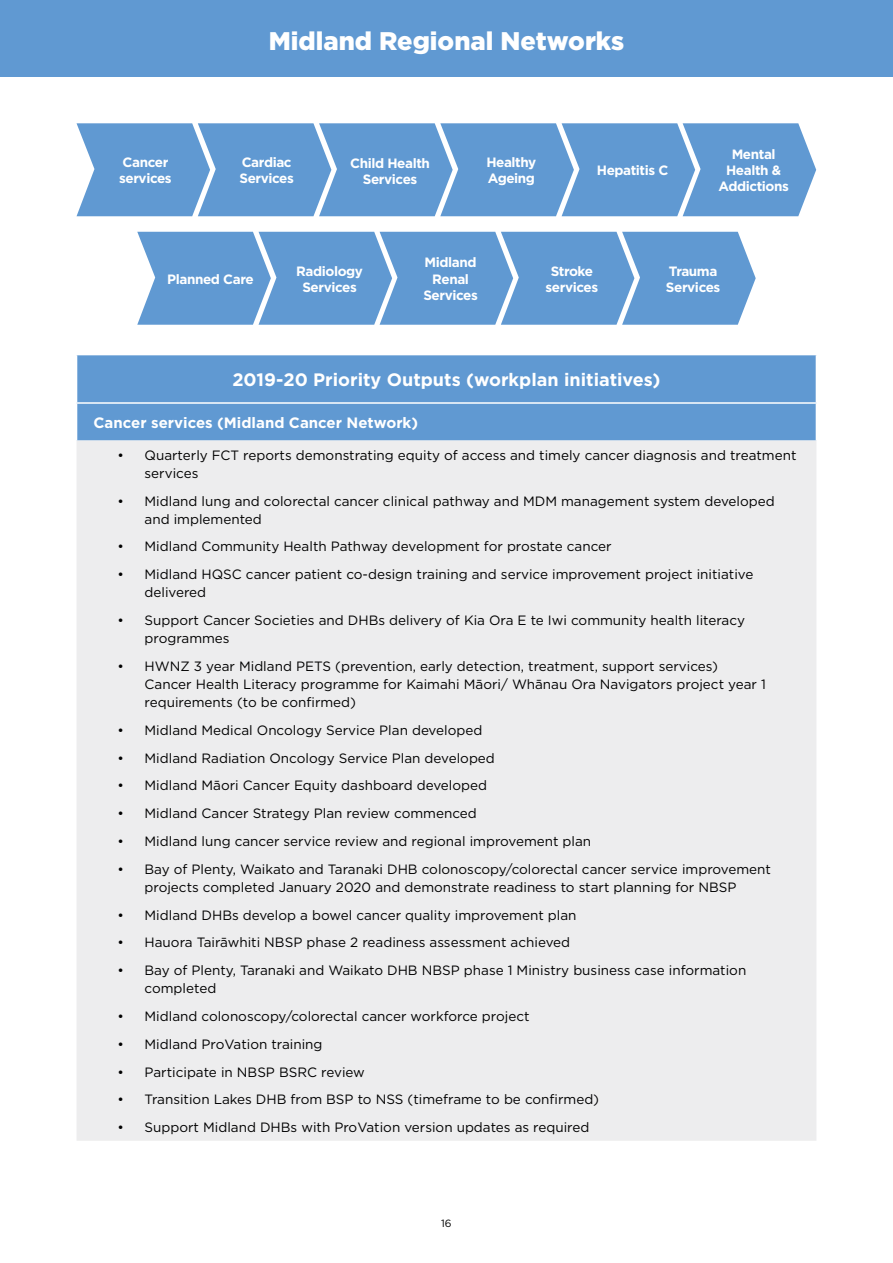
<style>
.page{position:relative;width:893px;height:1263px;background:#fff}
.page>*{position:absolute;margin:0;border:0;box-sizing:border-box;transform-origin:0 0}
.t1{font:900 25.5px "Gotham";color:#fff}
.t2{font:700 18px "Gotham";color:#fff}
.t3{font:700 15px "Gotham";color:#fff}
.t4{font:13.5px/18px "Gotham";color:#000}
.t5{font:700 13.5px/16.2px "Gotham";letter-spacing:-.03em;color:#fff;text-align:center}
.t6{font:10.5px "Gotham";color:#000}
</style>
<div class="page">
<div style="left:0;top:0;width:893px;height:77px;background:#6099d2"></div>
<svg style="left:77px;top:123px;width:739px;height:93px;background:#699fd4"></svg>
<div style="left:77px;top:355px;width:739px;height:85px;background:#6099d2"></div>
<div style="left:77px;top:440px;width:739px;height:701px;background:#ededee"></div>
<hr style="left:76px;top:402px;width:741px;height:2px;background:#fff">
<svg style="left:137px;top:232px;width:619px;height:93px;background:#6a9fd5"></svg>
<h1 class="t1" style="left:269px;top:24px;width:357px">Midland Regional Networks</h1>
<p class="t5" style="left:119px;top:154px;width:54px;text-align:left">Cancer services</p>
<p class="t5" style="left:239px;top:154px;width:56px;text-align:left">Cardiac<br>Services</p>
<p class="t5" style="left:350px;top:155px;width:81px">Child Health<br>Services</p>
<p class="t5" style="left:486px;top:154px;width:52px;text-align:left">Healthy<br>Ageing</p>
<p class="t5" style="left:597px;top:162px;width:73px">Hepatitis C</p>
<p class="t5" style="left:718px;top:146px;width:72px">Mental<br>Health &amp;<br>Addictions</p>
<p class="t5" style="left:167px;top:271px;width:88px">Planned Care</p>
<p class="t5" style="left:296px;top:263px;width:68px">Radiology<br>Services</p>
<p class="t5" style="left:423px;top:254px;width:56px">Midland<br>Renal<br>Services</p>
<p class="t5" style="left:546px;top:263px;width:54px">Stroke services</p>
<p class="t5" style="left:666px;top:263px;width:56px;text-align:left">Trauma<br>Services</p>
<h2 class="t2" style="left:232px;top:368px;width:430px">2019-20 Priority Outputs (workplan initiatives)</h2>
<p class="t3" style="left:94px;top:412px;width:326px">Cancer services (Midland Cancer Network)</p>
<p class="t4" style="left:145px;top:446px;width:653px;text-indent:-27px">• Quarterly FCT reports demonstrating equity of access and timely cancer diagnosis and treatment services</p>
<p class="t4" style="left:145px;top:492px;width:632px;text-indent:-27px">• Midland lung and colorectal cancer clinical pathway and MDM management system developed and implemented</p>
<p class="t4" style="left:118px;top:537px;width:496px">• Midland Community Health Pathway development for prostate cancer</p>
<p class="t4" style="left:145px;top:565px;width:610px;text-indent:-27px">• Midland HQSC cancer patient co-design training and service improvement project initiative delivered</p>
<p class="t4" style="left:145px;top:611px;width:602px;text-indent:-27px">• Support Cancer Societies and DHBs delivery of Kia Ora E te Iwi community health literacy programmes</p>
<p class="t4" style="left:145px;top:657px;width:623px;text-indent:-27px">• HWNZ 3 year Midland PETS (prevention, early detection, treatment, support services)<br>Cancer Health Literacy programme for Kaimahi Māori/ Whānau Ora Navigators project year 1 requirements (to be confirmed)</p>
<p class="t4" style="left:118px;top:721px;width:366px">• Midland Medical Oncology Service Plan developed</p>
<p class="t4" style="left:118px;top:748px;width:379px">• Midland Radiation Oncology Service Plan developed</p>
<p class="t4" style="left:118px;top:776px;width:371px">• Midland Māori Cancer Equity dashboard developed</p>
<p class="t4" style="left:118px;top:804px;width:361px">• Midland Cancer Strategy Plan review commenced</p>
<p class="t4" style="left:118px;top:832px;width:475px">• Midland lung cancer service review and regional improvement plan</p>
<p class="t4" style="left:118px;top:860px;width:655px;text-align:center">• Bay of Plenty, Waikato and Taranaki DHB colonoscopy/colorectal cancer service improvement projects completed January 2020 and demonstrate readiness to start planning for NBSP</p>
<p class="t4" style="left:118px;top:905px;width:460px">• Midland DHBs develop a bowel cancer quality improvement plan</p>
<p class="t4" style="left:118px;top:933px;width:454px">• Hauora Tairāwhiti NBSP phase 2 readiness assessment achieved</p>
<p class="t4" style="left:145px;top:961px;width:603px;text-indent:-27px">• Bay of Plenty, Taranaki and Waikato DHB NBSP phase 1 Ministry business case information completed</p>
<p class="t4" style="left:118px;top:1007px;width:413px">• Midland colonoscopy/colorectal cancer workforce project</p>
<p class="t4" style="left:118px;top:1035px;width:206px">• Midland ProVation training</p>
<p class="t4" style="left:118px;top:1062px;width:249px">• Participate in NBSP BSRC review</p>
<p class="t4" style="left:118px;top:1090px;width:483px">• Transition Lakes DHB from BSP to NSS (timeframe to be confirmed)</p>
<p class="t4" style="left:118px;top:1118px;width:473px">• Support Midland DHBs with ProVation version updates as required</p>
<p class="t6" style="left:441px;top:1216px;width:12px">16</p>
</div>
